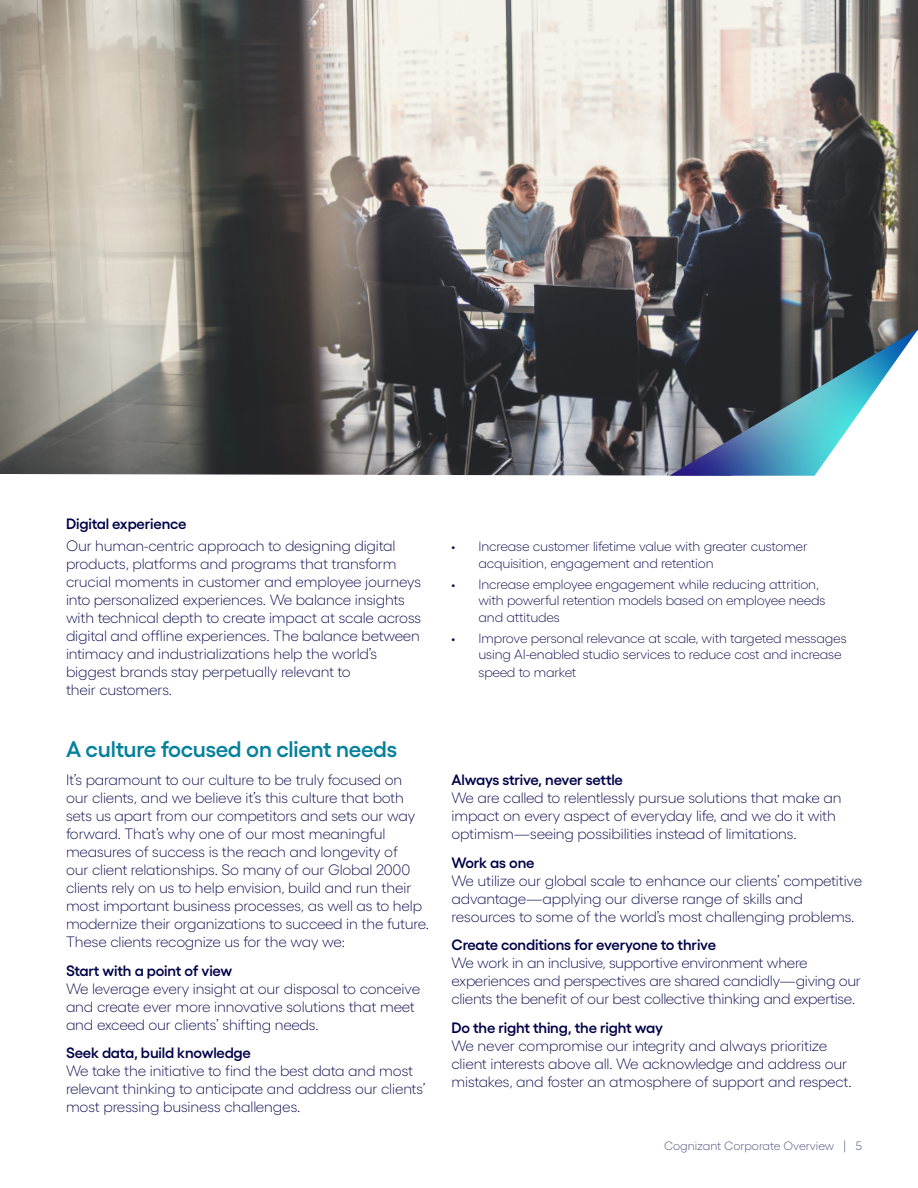
<style>
.page{position:relative;width:918px;height:1188px;background:#fff}
.page>*{position:absolute;margin:0;border:0;box-sizing:border-box;transform-origin:0 0}
.t1{font:600 22.5px "Gellix";letter-spacing:-.01em;color:#05819b}
.t2{font:300 15px/18px "Gellix";letter-spacing:-.01em;color:#000048}
.t3{font:600 15px "Gellix";letter-spacing:-.01em;color:#000048}
.t4{font:300 13.5px/16.5px "Gellix";letter-spacing:-.01em;color:#000048}
.t5{font:300 13.5px "Gellix";letter-spacing:-.03em;color:#000048}
.t6{font:300 12px "Gellix";color:#404076}
</style>
<div class="page">
<img style="left:0;top:0;width:918px;height:476px">
<img style="left:669px;top:329px;width:249px;height:147px">
<p class="t3" style="left:66px;top:512px;width:122px">Digital experience</p>
<p class="t2" style="left:66px;top:536px;width:357px">Our human-centric approach to designing digital products, platforms and programs that transform crucial moments in customer and employee journeys into personalized experiences. We balance insights with technical depth to create impact at scale across digital and offline experiences. The balance between intimacy and industrializations help the world’s biggest brands stay perpetually relevant to<br>their customers.</p>
<h1 class="t1" style="left:66px;top:731px;width:333px">A culture focused on client needs</h1>
<p class="t2" style="left:66px;top:770px;width:365px">It’s paramount to our culture to be truly focused on<br>our clients, and we believe it’s this culture that both sets us apart from our competitors and sets our way forward. That’s why one of our most meaningful measures of success is the reach and longevity of<br>our client relationships. So many of our Global 2000 clients rely on us to help envision, build and run their most important business processes, as well as to help modernize their organizations to succeed in the future.<br>These clients recognize us for the way we:</p>
<p class="t3" style="left:66px;top:959px;width:168px">Start with a point of view</p>
<p class="t2" style="left:66px;top:978px;width:356px">We leverage every insight at our disposal to conceive and create ever more innovative solutions that meet and exceed our clients’ shifting needs.</p>
<p class="t3" style="left:66px;top:1041px;width:187px">Seek data, build knowledge</p>
<p class="t2" style="left:66px;top:1061px;width:361px">We take the initiative to find the best data and most relevant thinking to anticipate and address our clients’ most pressing business challenges.</p>
<p class="t4" style="left:478px;top:537px;width:331px;text-indent:-27px">• Increase customer lifetime value with greater customer acquisition, engagement and retention</p>
<p class="t4" style="left:478px;top:574px;width:349px;text-indent:-27px">• Increase employee engagement while reducing attrition, with powerful retention models based on employee needs and attitudes</p>
<p class="t4" style="left:478px;top:628px;width:370px;text-indent:-27px">• Improve personal relevance at scale, with targeted messages using AI-enabled studio services to reduce cost and increase</p>
<p class="t5" style="left:478px;top:662px;width:99px">speed to market</p>
<p class="t3" style="left:452px;top:768px;width:173px">Always strive, never settle</p>
<p class="t2" style="left:452px;top:788px;width:392px">We are called to relentlessly pursue solutions that make an impact on every aspect of everyday life, and we do it with optimism—seeing possibilities instead of limitations.</p>
<p class="t3" style="left:452px;top:851px;width:85px">Work as one</p>
<p class="t2" style="left:452px;top:870px;width:412px">We utilize our global scale to enhance our clients’ competitive advantage—applying our diverse range of skills and resources to some of the world’s most challenging problems.</p>
<p class="t3" style="left:452px;top:933px;width:266px">Create conditions for everyone to thrive</p>
<p class="t2" style="left:452px;top:953px;width:411px">We work in an inclusive, supportive environment where experiences and perspectives are shared candidly—giving our clients the benefit of our best collective thinking and expertise.</p>
<p class="t3" style="left:452px;top:1016px;width:213px">Do the right thing, the right way</p>
<p class="t2" style="left:452px;top:1035px;width:402px">We never compromise our integrity and always prioritize client interests above all. We acknowledge and address our mistakes, and foster an atmosphere of support and respect.</p>
<p class="t6" style="left:664px;top:1137px;width:199px">Cognizant Corporate Overview | 5</p>
</div>
